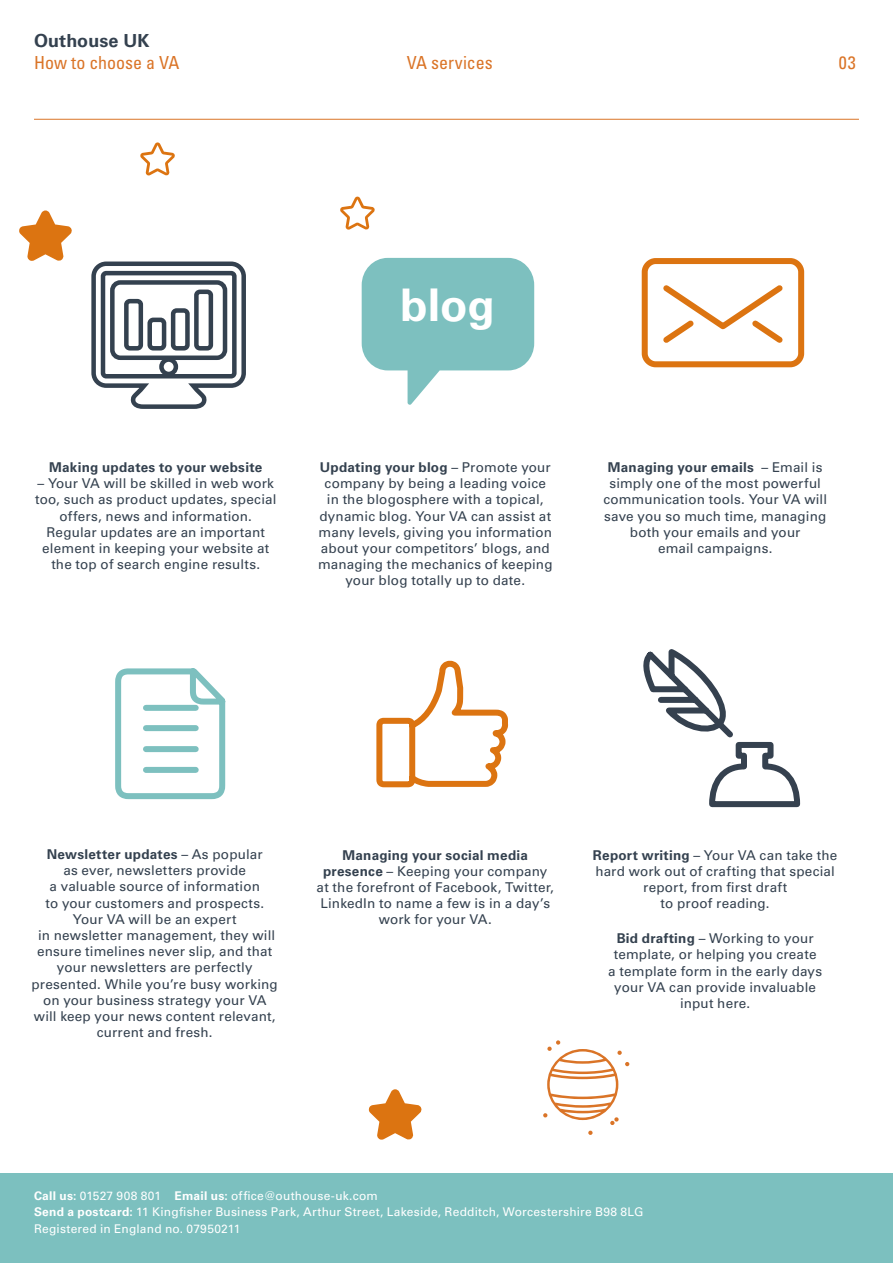
<style>
.page{position:relative;width:893px;height:1263px;background:#fff}
.page>*{position:absolute;margin:0;border:0;box-sizing:border-box;transform-origin:0 0}
.t1{font:700 45px "Univers LT Std";color:#fff}
.t2{font:condensed 18px "Univers LT Std";color:#da7427}
.t3{font:700 18px "Univers LT Std";letter-spacing:.005em;color:#34414f}
.t4{font:13.5px/16.2px "Univers LT Std";letter-spacing:.01em;color:#34414f;text-align:center}
.t5{font:700 13.5px "Univers LT Std";letter-spacing:.015em;color:#34414f}
.t6{font:12px/16.5px "Univers LT Std";letter-spacing:.015em;color:#fff}
.s1{font-weight:700}
</style>
<div class="page">
<div style="left:0;top:1174px;width:893px;height:89px;background:#7cc0bf"></div>
<svg style="left:91px;top:261px;width:155px;height:148px"></svg>
<div style="left:110px;top:280px;width:117px;height:80px;border:4px solid #34414f;border-radius:8px"></div>
<div style="left:159px;top:357px;width:19px;height:19px;border:4px solid #34414f;border-radius:50%"></div>
<div style="left:147px;top:318px;width:19px;height:32px;border:4px solid #34414f;border-radius:4px"></div>
<div style="left:194px;top:290px;width:19px;height:60px;border:4px solid #34414f;border-radius:4px"></div>
<div style="left:171px;top:308px;width:19px;height:42px;border:4px solid #34414f;border-radius:4px"></div>
<div style="left:124px;top:299px;width:19px;height:51px;border:4px solid #34414f;border-radius:3px"></div>
<svg style="left:362px;top:258px;width:172px;height:147px"></svg>
<svg style="left:641px;top:258px;width:164px;height:110px"></svg>
<svg style="left:376px;top:660px;width:133px;height:128px"></svg>
<svg style="left:115px;top:668px;width:111px;height:132px"></svg>
<svg style="left:643px;top:649px;width:158px;height:159px"></svg>
<svg style="left:19px;top:210px;width:53px;height:51px"></svg>
<svg style="left:140px;top:142px;width:35px;height:34px"></svg>
<svg style="left:340px;top:197px;width:35px;height:33px"></svg>
<svg style="left:543px;top:1040px;width:86px;height:95px"></svg>
<svg style="left:369px;top:1089px;width:53px;height:51px"></svg>
<hr style="left:34px;top:119px;width:825px;height:1px;background:#da7427">
<h2 class="t3" style="left:34px;top:30px;width:117px">Outhouse UK</h2>
<h2 class="t2" style="left:34px;top:51px;width:147px">How to choose a VA</h2>
<h2 class="t2" style="left:407px;top:51px;width:87px">VA services</h2>
<h2 class="t2" style="left:839px;top:51px;width:18px">03</h2>
<h1 class="t1" style="left:400px;top:279px;width:96px">blog</h1>
<p class="t5" style="left:49px;top:459px;width:214px">Making updates to your website</p>
<p class="t4" style="left:35px;top:475px;width:243px">– Your VA will be skilled in web work too, such as product updates, special offers, news and information.<br>Regular updates are an important element in keeping your website at the top of search engine results.</p>
<p class="t4" style="left:318px;top:459px;width:236px"><span class="s1">Updating your blog</span> – Promote your company by being a leading voice in the blogosphere with a topical, dynamic blog. Your VA can assist at many levels, giving you information about your competitors’ blogs, and managing the mechanics of keeping your blog totally up to date.</p>
<p class="t4" style="left:603px;top:459px;width:225px"><span class="s1">Managing your emails</span> – Email is simply one of the most powerful communication tools. Your VA will save you so much time, managing both your emails and your<br>email campaigns.</p>
<p class="t4" style="left:32px;top:846px;width:248px"><span class="s1">Newsletter updates</span> – As popular<br>as ever, newsletters provide<br>a valuable source of information<br>to your customers and prospects.<br>Your VA will be an expert<br>in newsletter management, they will ensure timelines never slip, and that your newsletters are perfectly presented. While you’re busy working on your business strategy your VA will keep your news content relevant, current and fresh.</p>
<p class="t4" style="left:317px;top:847px;width:239px"><span class="s1">Managing your social media presence</span> – Keeping your company at the forefront of Facebook, Twitter,<br>LinkedIn to name a few is in a day’s work for your VA.</p>
<p class="t4" style="left:593px;top:847px;width:246px"><span class="s1">Report writing</span> – Your VA can take the hard work out of crafting that special report, from first draft<br>to proof reading.</p>
<p class="t4" style="left:608px;top:930px;width:215px"><span class="s1">Bid drafting</span> – Working to your template, or helping you create<br>a template form in the early days your VA can provide invaluable input here.</p>
<p class="t6" style="left:34px;top:1187px;width:611px"><span class="s1">Call us:</span> 01527 908 801 <span class="s1">Email us:</span> office@outhouse-uk.com<br><span class="s1">Send a postcard:</span> 11 Kingfisher Business Park, Arthur Street, Lakeside, Redditch, Worcestershire B98 8LG<br>Registered in England no. 07950211</p>
</div>
